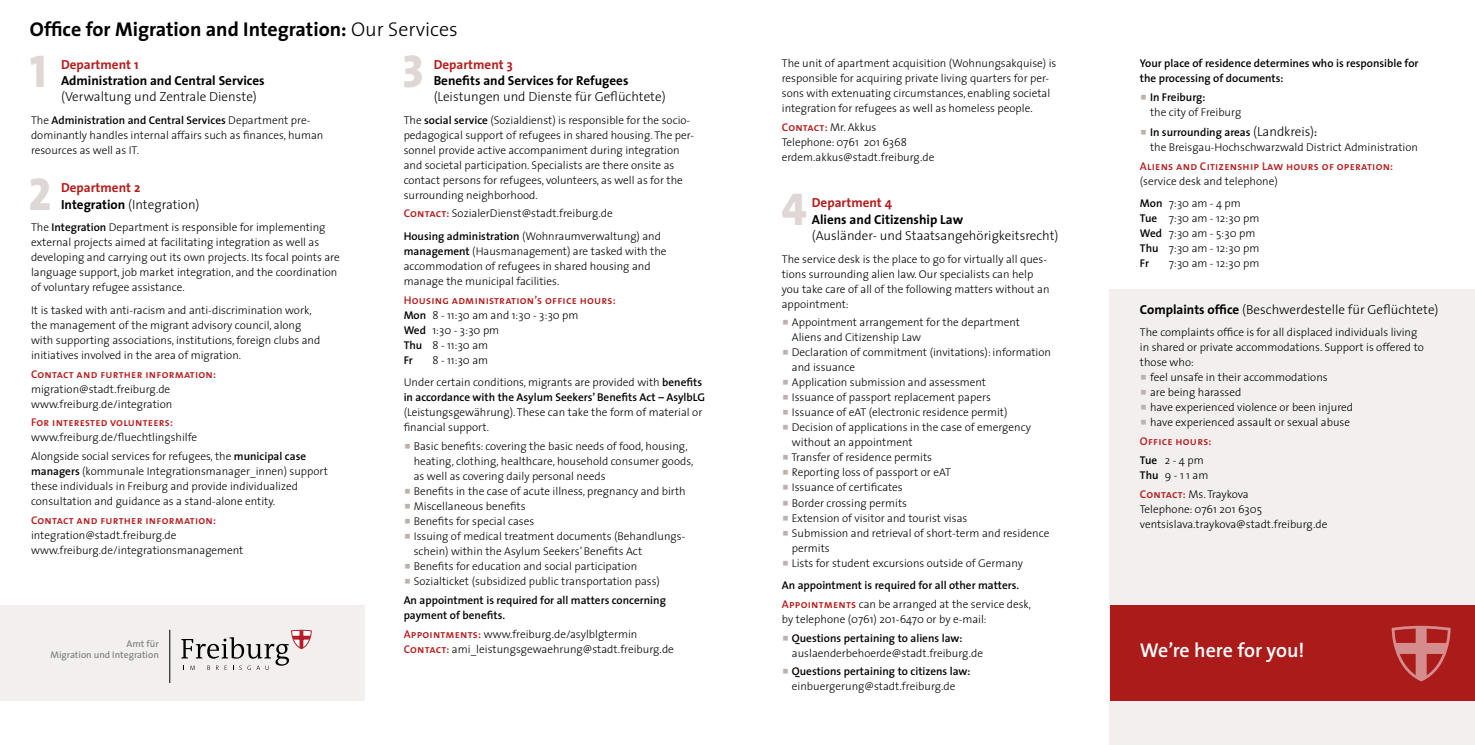
<style>
.page{position:relative;width:1475px;height:745px;background:#fff}
.page>*{position:absolute;margin:0;border:0;box-sizing:border-box;transform-origin:0 0}
.t1{font:46.25px "The Sans Extra Bold Caps";color:#ded7d5}
.t2{font:700 20px "The Sans";color:#000}
.t3{font:600 20px "The Sans";letter-spacing:-.01em;color:#fff}
.t4{font:300 13.12px/16.2px "The Sans";color:#000}
.t5{font:700 13.12px "The Sans";color:#000}
.t6{font:700 13.12px "The Sans";color:#b51d1c}
.t7{font:300 11.25px/15px "The Sans";color:#000}
.t8{font:600 11.25px/15px "The Sans";color:#000}
.t9{font:11.25px "The Sans Semi Bold Caps";letter-spacing:.02em;color:#b51d1c}
.t10{font:9.62px/11.5px "The Sans";color:#787978;text-align:right}
.s1{font-weight:300}
.s2{font-weight:600}
.s3{font-weight:700;color:#b51d1c}
.s4{font-weight:700}
.s5{font-family:"The Sans Semi Bold Caps";font-weight:400;color:#b51d1c}
.s6{font-family:"The Sans";font-weight:300;color:#000}
.s7{font-weight:300;font-size:13.12px}
</style>
<div class="page">
<div style="left:1109px;top:289px;width:365px;height:455px;background:#f2efee"></div>
<div style="left:1109px;top:605px;width:365px;height:96px;background:#ab1b1a"></div>
<div style="left:0;top:605px;width:365px;height:96px;background:#f2efee"></div>
<svg style="left:1391px;top:625px;width:59px;height:57px"></svg>
<svg style="left:181px;top:629px;width:131px;height:40px"></svg>
<hr style="left:169px;top:629px;width:1px;height:53px;background:#000">
<h2 class="t2" style="left:30px;top:12px;width:429px">Office for Migration and Integration: <span class="s1">Our Services</span></h2>
<p class="t6" style="left:61px;top:53px;width:79px">Department 1</p>
<p class="t5" style="left:61px;top:69px;width:205px">Administration and Central Services</p>
<p class="t4" style="left:61px;top:88px;width:197px">(Verwaltung und Zentrale Dienste)</p>
<p class="t7" style="left:31px;top:112px;width:294px">The <span class="s2">Administration and Central Services</span> Department pre&shy;dominantly handles internal affairs such as finances, human resources as well as IT.</p>
<p class="t4" style="left:61px;top:179px;width:140px"><span class="s3">Department 2<br></span><span class="s4">Integration</span> (Integration)</p>
<p class="t7" style="left:31px;top:219px;width:310px">The <span class="s2">Integration</span> Department is responsible for implementing external projects aimed at facilitating integration as well as developing and carrying out its own projects. Its focal points are language support, job market integration, and the coordination of voluntary refugee assistance.</p>
<p class="t7" style="left:31px;top:302px;width:291px">It is tasked with anti-racism and anti-discrimination work, the management of the migrant advisory council, along with supporting associations, institutions, foreign clubs and initiatives involved in the area of migration.</p>
<p class="t9" style="left:31px;top:364px;width:186px">Contact and further information:</p>
<p class="t7" style="left:31px;top:381px;width:143px">migration@stadt.freiburg.de www.freiburg.de/integration</p>
<p class="t9" style="left:31px;top:413px;width:143px">For interested volunteers:</p>
<p class="t7" style="left:31px;top:427px;width:276px;line-height:18.8px">www.freiburg.de/fluechtlingshilfe<br>Alongside social services for refugees, the <span class="s2">municipal case</span></p>
<p class="t7" style="left:31px;top:463px;width:298px"><span class="s2">managers</span> (kommunale Integrationsmanager_innen) support these individuals in Freiburg and provide individualized consultation and guidance as a stand-alone entity.</p>
<p class="t9" style="left:31px;top:510px;width:186px">Contact and further information:</p>
<p class="t7" style="left:31px;top:527px;width:214px">integration@stadt.freiburg.de www.freiburg.de/integrationsmanagement</p>
<h1 class="t1" style="left:402px;top:32px;width:23px">3</h1>
<h1 class="t1" style="left:30px;top:32px;width:18px">1</h1>
<p class="t6" style="left:433px;top:53px;width:81px">Department 3</p>
<p class="t5" style="left:433px;top:69px;width:196px">Benefits and Services for Refugees</p>
<p class="t4" style="left:433px;top:88px;width:233px">(Leistungen und Dienste für Geflüchtete)</p>
<p class="t7" style="left:403px;top:112px;width:292px">The <span class="s2">social service</span> (Sozialdienst) is responsible for the socio&shy;pedagogical support of refugees in shared housing. The per&shy;sonnel provide active accompaniment during integration and societal participation. Specialists are there onsite as contact persons for refugees, volunteers, as well as for the surrounding neighborhood.</p>
<p class="t7" style="left:403px;top:202px;width:259px;line-height:22.5px"><span class="s5">Contact:</span> SozialerDienst@stadt.freiburg.de<br><span class="s2">Housing administration</span> (Wohnraumverwaltung) and</p>
<p class="t7" style="left:403px;top:243px;width:264px"><span class="s2">management</span> (Hausmanagement) are tasked with the accommodation of refugees in shared housing and manage the municipal facilities.</p>
<p class="t9" style="left:403px;top:290px;width:214px">Housing administration’s office hours:</p>
<p class="t7" style="left:403px;top:307px;width:176px"><span class="s2">Mon</span> 8 - 11:30 am and 1:30 - 3:30 pm<br><span class="s2">Wed</span> 1:30 - 3:30 pm<br><span class="s2">Thu</span> 8 - 11:30 am<br><span class="s2">Fr</span></p>
<h1 class="t1" style="left:28px;top:155px;width:24px">2</h1>
<p class="t7" style="left:403px;top:348px;width:300px;line-height:22.5px;text-indent:29px">8 - 11:30 am<br>Under certain conditions, migrants are provided with <span class="s2">benefits</span></p>
<p class="t8" style="left:403px;top:389px;width:303px">in accordance with the Asylum Seekers’ Benefits Act – AsylbLG</p>
<p class="t7" style="left:403px;top:404px;width:300px">(Leistungsgewährung). These can take the form of material or financial support.</p>
<p class="t7" style="left:414px;top:438px;width:281px">Basic benefits: covering the basic needs of food, housing, heating, clothing, healthcare, household consumer goods, as well as covering daily personal needs<br>Benefits in the case of acute illness, pregnancy and birth Miscellaneous benefits<br>Benefits for special cases<br>Issuing of medical treatment documents (Behandlungs&shy;schein) within the Asylum Seekers’ Benefits Act<br>Benefits for education and social participation Sozialticket (subsidized public transportation pass)</p>
<p class="t8" style="left:403px;top:592px;width:264px">An appointment is required for all matters concerning payment of benefits.</p>
<p class="t7" style="left:403px;top:625px;width:272px"><span class="s5">Appointments:</span> www.freiburg.de/asylblgtermin<br><span class="s5">Contact:</span> ami_leistungsgewaehrung@stadt.freiburg.de</p>
<p class="t10" style="left:50px;top:637px;width:110px">Amt für<br>Migration und Integration</p>
<p class="t7" style="left:781px;top:56px;width:276px">The unit of apartment acquisition (Wohnungsakquise) is responsible for acquiring private living quarters for per&shy;sons with extenuating circumstances, enabling societal integration for refugees as well as homeless people.</p>
<p class="t9" style="left:781px;top:118px;width:96px">Contact: <span class="s6">Mr. Akkus</span></p>
<p class="t7" style="left:781px;top:134px;width:154px">Telephone: 0761 201 6368 erdem.akkus@stadt.freiburg.de</p>
<p class="t6" style="left:811px;top:192px;width:82px">Department 4</p>
<p class="t5" style="left:811px;top:208px;width:153px">Aliens and Citizenship Law</p>
<p class="t4" style="left:811px;top:227px;width:248px">(Ausländer- und Staatsangehörigkeitsrecht)</p>
<p class="t7" style="left:781px;top:251px;width:269px">The service desk is the place to go for virtually all ques&shy;tions surrounding alien law. Our specialists can help you take care of all of the following matters without an appointment:</p>
<p class="t7" style="left:791px;top:314px;width:261px">Appointment arrangement for the department Aliens and Citizenship Law<br>Declaration of commitment (invitations): information and issuance<br>Application submission and assessment<br>Issuance of passport replacement papers<br>Issuance of eAT (electronic residence permit)<br>Decision of applications in the case of emergency without an appointment<br>Transfer of residence permits<br>Reporting loss of passport or eAT<br>Issuance of certificates<br>Border crossing permits<br>Extension of visitor and tourist visas<br>Submission and retrieval of short-term and residence permits<br>Lists for student excursions outside of Germany</p>
<p class="t8" style="left:781px;top:575px;width:251px;line-height:18.8px">An appointment is required for all other matters.<br><span class="s5">Appointments</span> <span class="s1">can be arranged at the service desk,</span></p>
<p class="t7" style="left:781px;top:610px;width:206px">by telephone (0761) 201-6470 or by e-mail:</p>
<p class="t8" style="left:791px;top:629px;width:172px">Questions pertaining to aliens law:</p>
<p class="t7" style="left:791px;top:644px;width:192px">auslaenderbehoerde@stadt.freiburg.de</p>
<p class="t8" style="left:791px;top:663px;width:180px">Questions pertaining to citizens law:</p>
<p class="t7" style="left:791px;top:678px;width:165px">einbuergerung@stadt.freiburg.de</p>
<h1 class="t1" style="left:781px;top:170px;width:27px">4</h1>
<p class="t8" style="left:1139px;top:56px;width:280px">Your place of residence determines who is responsible for the processing of documents:</p>
<p class="t8" style="left:1149px;top:89px;width:57px">In Freiburg:</p>
<p class="t8" style="left:1149px;top:102px;width:169px;line-height:20px"><span class="s1">the city of Freiburg<br></span>In surrounding areas <span class="s7">(Landkreis)</span>:</p>
<p class="t7" style="left:1149px;top:139px;width:269px">the Breisgau-Hochschwarzwald District Administration</p>
<p class="t9" style="left:1139px;top:156px;width:255px">Aliens and Citizenship Law hours of operation:</p>
<p class="t7" style="left:1139px;top:169px;width:139px;line-height:22.5px">(service desk and telephone)<br><span class="s2">Mon</span> 7:30 am - 4 pm</p>
<p class="t7" style="left:1139px;top:210px;width:121px"><span class="s2">Tue</span> 7:30 am - 12:30 pm<br><span class="s2">Wed</span> 7:30 am - 5:30 pm<br><span class="s2">Thu</span> 7:30 am - 12:30 pm<br><span class="s2">Fr</span></p>
<p class="t7" style="left:1168px;top:255px;width:92px">7:30 am - 12:30 pm</p>
<p class="t4" style="left:1139px;top:300px;width:300px"><span class="s4">Complaints office</span> (Beschwerdestelle für Geflüchtete)</p>
<p class="t7" style="left:1139px;top:324px;width:279px">The complaints office is for all displaced individuals living</p>
<p class="t7" style="left:1139px;top:339px;width:285px">in shared or private accommodations. Support is offered to</p>
<p class="t7" style="left:1139px;top:354px;width:55px">those who:</p>
<p class="t7" style="left:1149px;top:369px;width:179px">feel unsafe in their accommodations</p>
<p class="t7" style="left:1149px;top:384px;width:93px">are being harassed</p>
<p class="t7" style="left:1149px;top:399px;width:205px">have experienced violence or been injured</p>
<p class="t7" style="left:1149px;top:414px;width:201px">have experienced assault or sexual abuse</p>
<p class="t9" style="left:1139px;top:431px;width:73px">Office hours:</p>
<p class="t7" style="left:1139px;top:452px;width:70px"><span class="s2">Tue</span> 2 - 4 pm<br><span class="s2">Thu</span> 9 - 1 1 am</p>
<p class="t7" style="left:1139px;top:485px;width:189px"><span class="s5">Contact:</span> Ms. Traykova<br>Telephone: 0761 201 6305 ventsislava.traykova@stadt.freiburg.de</p>
<h2 class="t3" style="left:1139px;top:633px;width:166px">We’re here for you!</h2>
</div>
